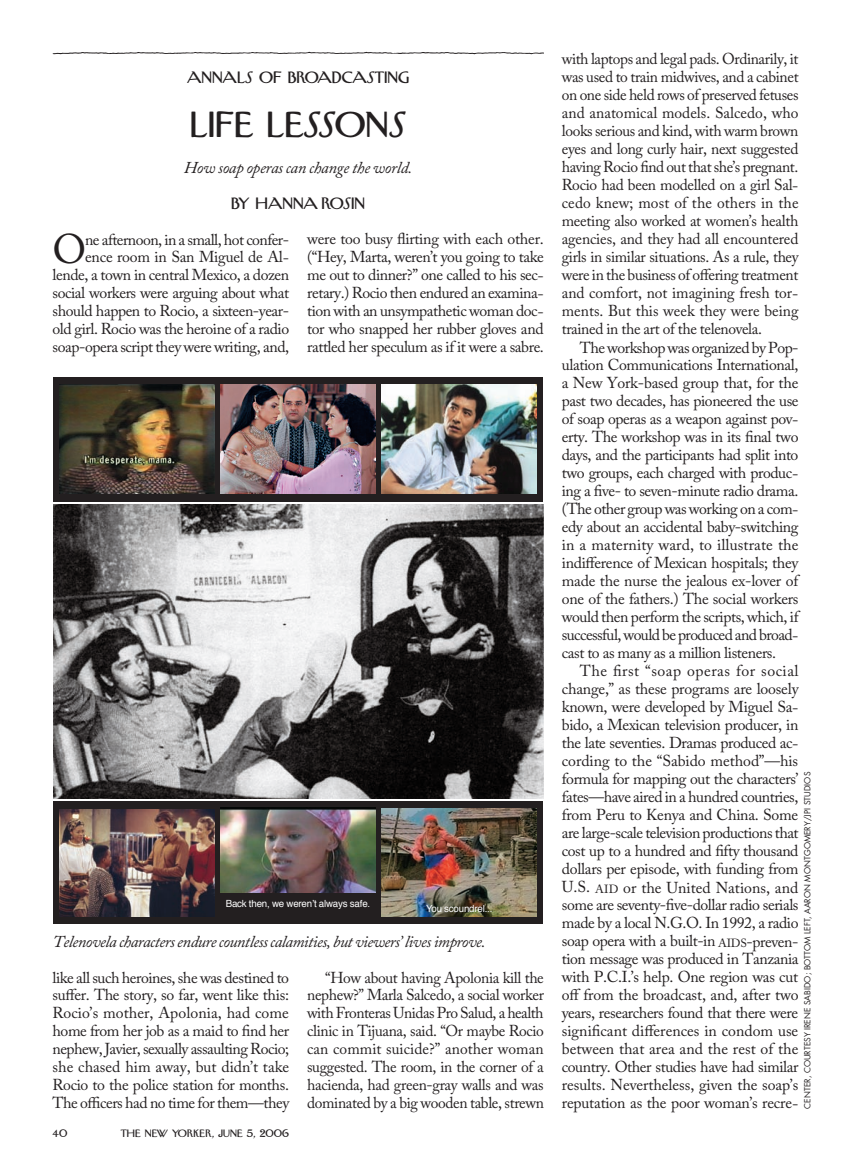
<style>
.page{position:relative;width:851px;height:1161px;background:#fff}
.page>*{position:absolute;margin:0;border:0;box-sizing:border-box;transform-origin:0 0}
.t1{font:41.1px "Adobe Caslon Pro";color:#231f20}
.t2{font:33px "NY Irvin EM";color:#231f20}
.t3{font:italic 16.5px "Adobe Caslon Pro";letter-spacing:-.025em;color:#231f20}
.t4{font:15.75px/18px "Adobe Caslon Pro";letter-spacing:-.025em;color:#231f20;text-align:justify}
.t5{font:15px "NY Irvin EM";color:#231f20}
.t6{font:9.9px "Helvetica";letter-spacing:-.02em;color:#fff}
.t7{font:9.75px "NY Irvin EM";letter-spacing:.005em;color:#231f20}
.t8{font:9.15px "Helvetica";color:#000}
.t9{font:8.25px "Futura";color:#231f20}
.s1{font-size:11.85px}
</style>
<div class="page">
<svg style="left:53px;top:51px;width:490px;height:4px"></svg>
<img style="left:53px;top:505px;width:490px;height:294px">
<div style="left:53px;top:377px;width:490px;height:125px;background:#231f20"></div>
<img style="left:59px;top:385px;width:155px;height:109px">
<img style="left:220px;top:385px;width:155px;height:109px">
<img style="left:381px;top:385px;width:156px;height:109px">
<div style="left:53px;top:802px;width:490px;height:122px;background:#231f20"></div>
<img style="left:59px;top:809px;width:155px;height:108px">
<img style="left:220px;top:808px;width:155px;height:85px">
<img style="left:381px;top:808px;width:156px;height:109px">
<p class="t4" style="left:561px;top:50px;width:238px">with laptops and legal pads. Ordinarily, it was used to train midwives, and a cabinet on one side held rows of preserved fetuses and anatomical models. Salcedo, who looks serious and kind, with warm brown eyes and long curly hair, next suggested having Rocio find out that she’s pregnant.<br>Rocio had been modelled on a girl Sal&shy;cedo knew; most of the others in the meeting also worked at women’s health agencies, and they had all encountered girls in similar situations. As a rule, they were in the business of offering treatment and comfort, not imagining fresh tor&shy;ments. But this week they were being trained in the art of the telenovela.</p>
<p class="t4" style="left:561px;top:338px;width:238px;text-indent:18px">The workshop was organized by Pop&shy;ulation Communications International, a New York-based group that, for the past two decades, has pioneered the use of soap operas as a weapon against pov&shy;erty. The workshop was in its final two days, and the participants had split into two groups, each charged with produc&shy;ing a five- to seven-minute radio drama. (The other group was working on a com&shy;edy about an accidental baby-switching in a maternity ward, to illustrate the indifference of Mexican hospitals; they made the nurse the jealous ex-lover of one of the fathers.) The social workers would then perform the scripts, which, if successful, would be produced and broad&shy;cast to as many as a million listeners.</p>
<p class="t4" style="left:561px;top:662px;width:238px;text-indent:18px">The first “soap operas for social change,” as these programs are loosely known, were developed by Miguel Sa&shy;bido, a Mexican television producer, in the late seventies. Dramas produced ac&shy;cording to the “Sabido method”—his formula for mapping out the characters’ fates—have aired in a hundred countries, from Peru to Kenya and China. Some are large-scale television productions that cost up to a hundred and fifty thousand dollars per episode, with funding from U.S. <span class="s1">AID</span> or the United Nations, and some are seventy-five-dollar radio serials made by a local N.G.O. In 1992, a radio soap opera with a built-in <span class="s1">AIDS</span>-preven&shy;tion message was produced in Tanzania with P.C.I.’s help. One region was cut off from the broadcast, and, after two years, researchers found that there were significant differences in condom use between that area and the rest of the country. Other studies have had similar results. Nevertheless, given the soap’s reputation as the poor woman’s recre-</p>
<p class="t5" style="left:187px;top:68px;width:224px">ANNALS OF BROADCASTING</p>
<h2 class="t2" style="left:190px;top:104px;width:218px">LIFE LESSONS</h2>
<p class="t3" style="left:184px;top:157px;width:230px">How soap operas can change the world.</p>
<p class="t5" style="left:231px;top:194px;width:135px">BY HANNA ROSIN</p>
<h1 class="t1" style="left:52px;top:224px;width:35px">O</h1>
<p class="t4" style="left:52px;top:230px;width:238px;text-align:right">ne afternoon, in a small, hot confer-<br>ence room in San Miguel de Al&shy;lende, a town in central Mexico, a dozen social workers were arguing about what should happen to Rocio, a sixteen-year&shy;old girl. Rocio was the heroine of a radio soap-opera script they were writing, and,</p>
<p class="t4" style="left:307px;top:230px;width:238px">were too busy flirting with each other. (“Hey, Marta, weren’t you going to take me out to dinner?” one called to his sec&shy;retary.) Rocio then endured an examina&shy;tion with an unsympathetic woman doc&shy;tor who snapped her rubber gloves and rattled her speculum as if it were a sabre.</p>
<p class="t9" style="left:801px;top:1108px;width:338px;rotate:-90deg">CENTER, COURTESY IRENE SABIDO; BOTTOM LEFT, AARON MONTGOMERY/JPI STUDIOS</p>
<p class="t6" style="left:226px;top:895px;width:146px">Back then, we weren’t always safe.</p>
<p class="t6" style="left:426px;top:900px;width:68px">You scoundrel...</p>
<p class="t3" style="left:53px;top:931px;width:434px">Telenovela characters endure countless calamities, but viewers’ lives improve.</p>
<p class="t4" style="left:52px;top:968px;width:238px">like all such heroines, she was destined to suffer. The story, so far, went like this:<br>Rocio’s mother, Apolonia, had come home from her job as a maid to find her nephew, Javier, sexually assaulting Rocio; she chased him away, but didn’t take Rocio to the police station for months.<br>The officers had no time for them—they</p>
<p class="t4" style="left:307px;top:968px;width:238px;text-indent:18px">“How about having Apolonia kill the nephew?” Marla Salcedo, a social worker with Fronteras Unidas Pro Salud, a health clinic in Tijuana, said. “Or maybe Rocio can commit suicide?” another woman suggested. The room, in the corner of a hacienda, had green-gray walls and was dominated by a big wooden table, strewn</p>
<p class="t8" style="left:56px;top:1028px;width:65px">R15097.indd 1</p>
<p class="t8" style="left:485px;top:1028px;width:90px">5/24/06 10:57:46 AM</p>
<p class="t7" style="left:52px;top:1127px;width:16px">40</p>
<p class="t7" style="left:121px;top:1127px;width:170px">THE NEW YORKER, JUNE 5, 2006</p>
</div>
